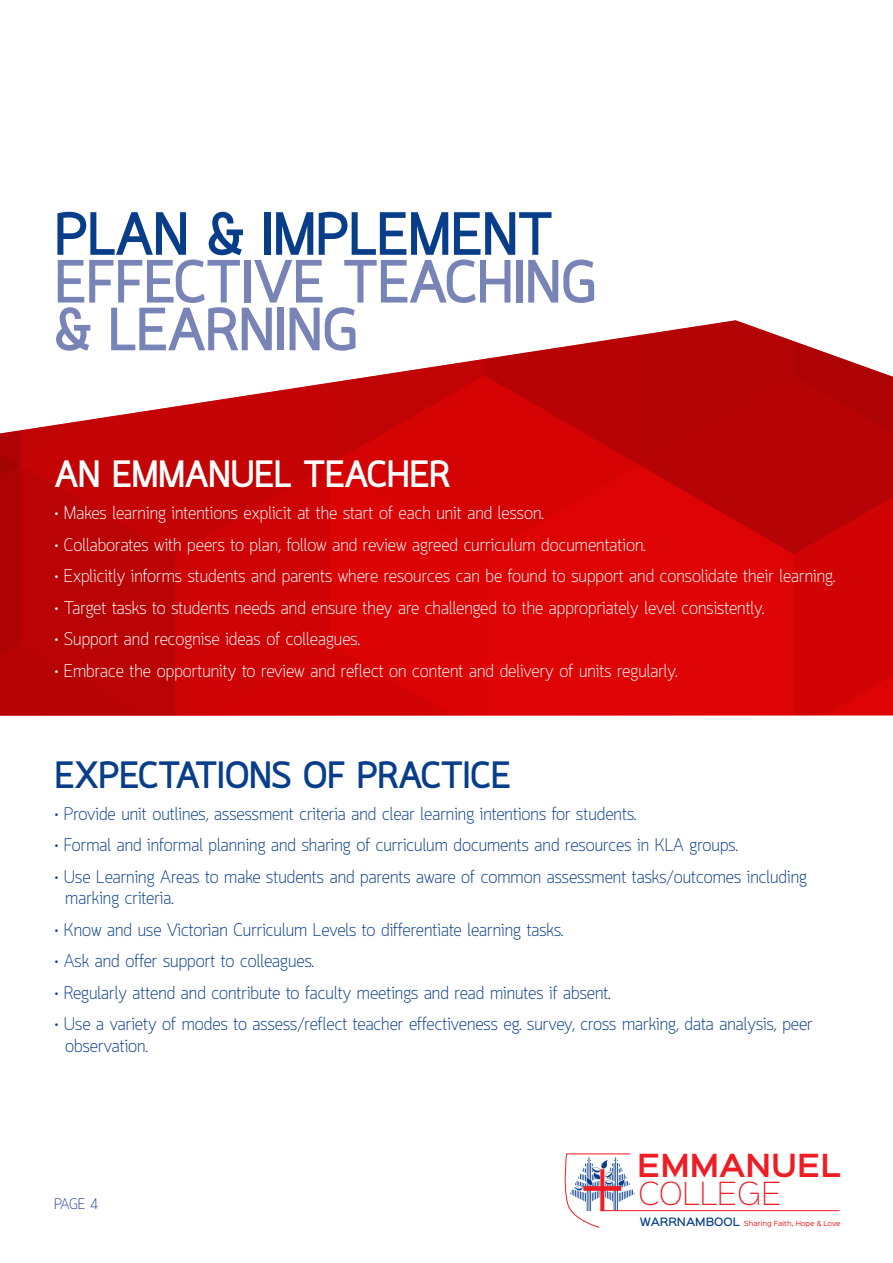
<style>
.page{position:relative;width:893px;height:1263px;background:#fff}
.page>*{position:absolute;margin:0;border:0;box-sizing:border-box;transform-origin:0 0}
.t1{font:700 60px/47.7px "Quark";color:#7884b6}
.t2{font:700 37.5px "Quark";color:#083e89}
.t3{font:700 37.5px "Quark";color:#fff}
.t4{font:600 28.65px "Sinkin Sans 600";color:#ee1d23}
.t5{font:28.65px "Sinkin Sans 200 X Light";color:#ee1d23}
.t6{font:300 18px/21.6px "Quark";color:#083e89}
.t7{font:300 18px "Quark";color:#fff}
.t8{font:300 15px "Quark";color:#253f8e}
.t9{font:6.3px "Sinkin Sans 400";color:#ee1d23}
.s1{color:#083e89}
.s2{font-family:"Sinkin Sans 500";font-weight:500;font-size:10.5px;color:#083e89}
</style>
<div class="page">
<hr style="left:601px;top:1210px;width:238px;height:1px;background:#ee1d23">
<svg style="left:564px;top:1153px;width:71px;height:75px"></svg>
<svg style="left:0;top:320px;width:893px;height:396px;background:#d12425"></svg>
<p class="t1" style="left:55px;top:216px;width:543px"><span class="s1">PLAN &amp; IMPLEMENT<br></span>EFFECTIVE TEACHING &amp; LEARNING</p>
<p class="t3" style="left:55px;top:453px;width:397px">AN EMMANUEL TEACHER</p>
<p class="t7" style="left:55px;top:503px;width:490px">• Makes learning intentions explicit at the start of each unit and lesson.</p>
<p class="t7" style="left:55px;top:534px;width:592px">• Collaborates with peers to plan, follow and review agreed curriculum documentation.</p>
<p class="t7" style="left:55px;top:566px;width:782px">• Explicitly informs students and parents where resources can be found to support and consolidate their learning.</p>
<p class="t7" style="left:55px;top:597px;width:711px">• Target tasks to students needs and ensure they are challenged to the appropriately level consistently.</p>
<p class="t7" style="left:55px;top:629px;width:307px">• Support and recognise ideas of colleagues.</p>
<p class="t7" style="left:55px;top:660px;width:624px">• Embrace the opportunity to review and reflect on content and delivery of units regularly.</p>
<p class="t2" style="left:55px;top:753px;width:457px">EXPECTATIONS OF PRACTICE</p>
<p class="t6" style="left:55px;top:804px;width:583px">• Provide unit outlines, assessment criteria and clear learning intentions for students.</p>
<p class="t6" style="left:55px;top:836px;width:685px">• Formal and informal planning and sharing of curriculum documents and resources in KLA groups.</p>
<p class="t6" style="left:65px;top:867px;width:743px;text-indent:-10px">• Use Learning Areas to make students and parents aware of common assessment tasks/outcomes including marking criteria.</p>
<p class="t6" style="left:55px;top:920px;width:510px">• Know and use Victorian Curriculum Levels to differentiate learning tasks.</p>
<p class="t6" style="left:55px;top:952px;width:261px">• Ask and offer support to colleagues.</p>
<p class="t6" style="left:55px;top:983px;width:557px">• Regularly attend and contribute to faculty meetings and read minutes if absent.</p>
<p class="t6" style="left:55px;top:1015px;width:759px">• Use a variety of modes to assess/reflect teacher effectiveness eg. survey, cross marking, data analysis, peer</p>
<p class="t6" style="left:65px;top:1036px;width:84px">observation.</p>
<p class="t8" style="left:54px;top:1195px;width:46px">PAGE 4</p>
<h3 class="t4" style="left:637px;top:1140px;width:205px">EMMANUEL</h3>
<h3 class="t5" style="left:638px;top:1171px;width:145px">COLLEGE</h3>
<p class="t9" style="left:640px;top:1218px;width:202px"><span class="s2">WARRNAMBOOL</span> Sharing Faith, Hope &amp; Love</p>
</div>
